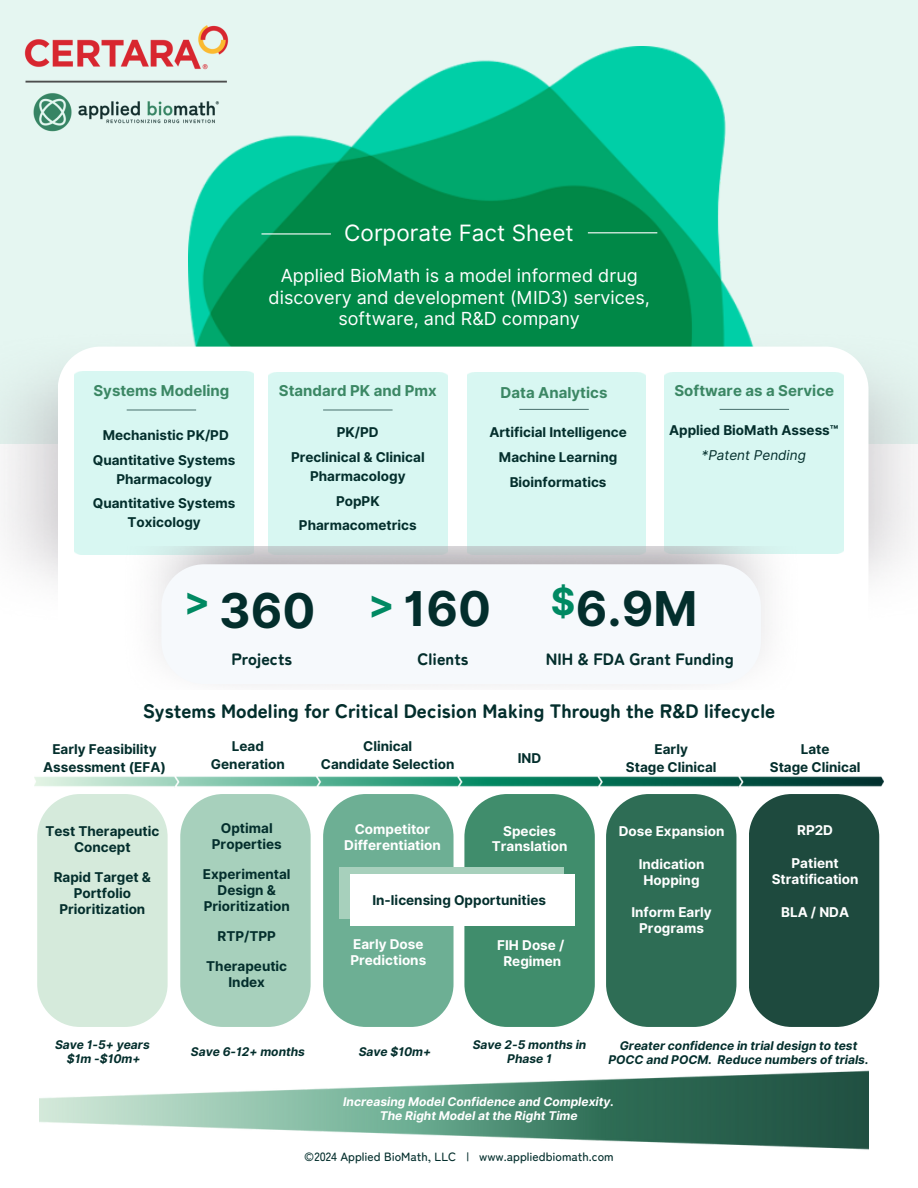
<style>
.page{position:relative;width:918px;height:1188px;background:#fff}
.page>*{position:absolute;margin:0;border:0;box-sizing:border-box;transform-origin:0 0}
.t1{font:700 48px "Inter";color:#032e2c}
.t2{font:700 39px "Inter";color:#008962}
.t3{font:700 37.5px "Inter";color:#008962}
.t4{font:22.5px "Inter";color:#fff}
.t5{font:900 19.5px "Zen Maru Gothic";color:#032e2c}
.t6{font:18px/21.3px "Inter";color:#fff;text-align:center}
.t7{font:900 16.5px "Zen Maru Gothic";color:#032e2c}
.t8{font:700 15px "Inter";color:#3b8764}
.t9{font:700 13.5px/16px "Inter";color:#032e2c;text-align:center}
.t10{font:700 13.5px "Inter";color:#fff}
.t11{font:italic 13.5px "Inter";color:#032e2c}
.t12{font:italic 700 12px/14px "Inter";color:#032e2c;text-align:center}
.t13{font:italic 700 12px "Inter";color:#fff}
.t14{font:500 12px "Zen Maru Gothic";color:#032e2c}
</style>
<div class="page">
<div style="left:0;top:0;width:918px;height:444px;background:#e5f6f1"></div>
<img style="left:3px;top:376px;width:912px;height:205px">
<img style="left:189px;top:47px;width:565px;height:300px">
<div style="left:58px;top:347px;width:810px;height:234px;background:#fff"></div>
<div style="left:665px;top:373px;width:178px;height:181px;background:#d8f7f2"></div>
<div style="left:467px;top:372px;width:179px;height:175px;background:#d8f7f2"></div>
<div style="left:269px;top:372px;width:178px;height:175px;background:#d8f7f2"></div>
<div style="left:75px;top:372px;width:179px;height:182px;background:#d8f7f2"></div>
<hr style="left:127px;top:409px;width:69px;height:2px;background:#032e2c">
<hr style="left:323px;top:409px;width:70px;height:2px;background:#032e2c">
<hr style="left:519px;top:409px;width:70px;height:1px;background:#032e2c">
<hr style="left:720px;top:409px;width:69px;height:1px;background:#032e2c">
<hr style="left:588px;top:232px;width:69px;height:1px;background:#fff">
<hr style="left:261px;top:233px;width:70px;height:2px;background:#fff">
<img style="left:34px;top:776px;width:850px;height:12px">
<div style="left:37px;top:794px;width:131px;height:233px;background:#d5eadb;border-radius:43px"></div>
<div style="left:180px;top:794px;width:131px;height:233px;background:#a7d0bc;border-radius:43px"></div>
<div style="left:323px;top:794px;width:131px;height:233px;background:#6daf94;border-radius:43px"></div>
<div style="left:464px;top:794px;width:131px;height:233px;background:#408d6c;border-radius:43px"></div>
<div style="left:606px;top:794px;width:130px;height:233px;background:#2e6d55;border-radius:43px"></div>
<div style="left:749px;top:794px;width:130px;height:233px;background:#1e4a3e;border-radius:43px"></div>
<div style="left:339px;top:867px;width:225px;height:52px;background:#a7d0bc"></div>
<div style="left:351px;top:874px;width:224px;height:52px;background:#fff"></div>
<img style="left:39px;top:1070px;width:829px;height:80px">
<img style="left:24px;top:25px;width:205px;height:112px">
<img style="left:119px;top:547px;width:684px;height:139px">
<div style="left:161px;top:564px;width:600px;height:120px;background:#f6f9fc"></div>
<h6 class="t4" style="left:344px;top:220px;width:231px">Corporate Fact Sheet</h6>
<p class="t8" style="left:93px;top:382px;width:137px">Systems Modeling</p>
<h6 class="t9" style="left:103px;top:427px;width:128px">Mechanistic PK/PD</h6>
<p class="t9" style="left:93px;top:450px;width:144px;line-height:18.8px">Quantitative Systems<br>Pharmacology</p>
<p class="t9" style="left:93px;top:494px;width:144px;line-height:18.8px">Quantitative Systems<br>Toxicology</p>
<p class="t6" style="left:269px;top:265px;width:383px">Applied BioMath is a model informed drug discovery and development (MID3) services, software, and R&amp;D company</p>
<p class="t8" style="left:279px;top:382px;width:159px">Standard PK and Pmx</p>
<p class="t8" style="left:675px;top:382px;width:161px">Software as a Service</p>
<p class="t9" style="left:669px;top:423px;width:171px">Applied BioMath Assess™</p>
<h6 class="t11" style="left:702px;top:447px;width:106px">*Patent Pending</h6>
<p class="t8" style="left:501px;top:383px;width:108px">Data Analytics</p>
<p class="t9" style="left:489px;top:424px;width:139px">Artificial Intelligence</p>
<p class="t9" style="left:499px;top:449px;width:120px">Machine Learning</p>
<p class="t9" style="left:510px;top:474px;width:98px">Bioinformatics</p>
<h6 class="t9" style="left:337px;top:424px;width:43px">PK/PD</h6>
<p class="t9" style="left:291px;top:448px;width:135px;line-height:18.8px">Preclinical &amp; Clinical<br>Pharmacology</p>
<p class="t9" style="left:336px;top:493px;width:45px">PopPK</p>
<p class="t9" style="left:299px;top:517px;width:119px">Pharmacometrics</p>
<p class="t2" style="left:184px;top:578px;width:28px">&gt;</p>
<p class="t2" style="left:368px;top:580px;width:28px">&gt;</p>
<p class="t3" style="left:551px;top:579px;width:26px">$</p>
<h4 class="t1" style="left:219px;top:582px;width:98px">360</h4>
<p class="t1" style="left:404px;top:580px;width:89px">160</p>
<p class="t1" style="left:576px;top:580px;width:123px">6.9M</p>
<p class="t7" style="left:232px;top:645px;width:62px">Projects</p>
<p class="t7" style="left:418px;top:645px;width:52px">Clients</p>
<p class="t7" style="left:546px;top:645px;width:189px">NIH &amp; FDA Grant Funding</p>
<h2 class="t5" style="left:143px;top:695px;width:634px">Systems Modeling for Critical Decision Making Through the R&amp;D lifecycle</h2>
<h6 class="t9" style="left:52px;top:741px;width:106px">Early Feasibility</h6>
<p class="t9" style="left:43px;top:759px;width:124px">Assessment (EFA)</p>
<p class="t9" style="left:363px;top:738px;width:50px">Clinical</p>
<h1 class="t9" style="left:321px;top:756px;width:135px">Candidate Selection</h1>
<h2 class="t9" style="left:232px;top:738px;width:34px">Lead</h2>
<h6 class="t9" style="left:211px;top:756px;width:76px">Generation</h6>
<p class="t9" style="left:655px;top:741px;width:35px">Early</p>
<p class="t9" style="left:626px;top:759px;width:92px">Stage Clinical</p>
<p class="t9" style="left:801px;top:741px;width:30px">Late</p>
<p class="t9" style="left:770px;top:759px;width:92px">Stage Clinical</p>
<p class="t9" style="left:518px;top:750px;width:25px">IND</p>
<p class="t9" style="left:45px;top:823px;width:115px">Test Therapeutic</p>
<p class="t9" style="left:74px;top:839px;width:58px">Concept</p>
<p class="t9" style="left:54px;top:869px;width:99px">Rapid Target &amp;<br>Portfolio<br>Prioritization</p>
<p class="t12" style="left:55px;top:1037px;width:96px">Save 1-5+ years</p>
<p class="t12" style="left:67px;top:1051px;width:75px">$1m -$10m+</p>
<p class="t9" style="left:212px;top:820px;width:71px">Optimal<br>Properties</p>
<p class="t9" style="left:203px;top:866px;width:89px">Experimental</p>
<p class="t9" style="left:218px;top:882px;width:60px">Design &amp;</p>
<p class="t9" style="left:204px;top:898px;width:88px">Prioritization</p>
<p class="t9" style="left:218px;top:928px;width:60px">RTP/TPP</p>
<p class="t9" style="left:206px;top:958px;width:82px">Therapeutic<br>Index</p>
<p class="t10" style="left:355px;top:821px;width:77px">Competitor</p>
<p class="t10" style="left:344px;top:837px;width:98px">Differentiation</p>
<p class="t10" style="left:503px;top:823px;width:54px">Species</p>
<p class="t10" style="left:492px;top:838px;width:77px">Translation</p>
<p class="t9" style="left:372px;top:892px;width:175px">In-licensing Opportunities</p>
<p class="t10" style="left:353px;top:936px;width:72px">Early Dose</p>
<p class="t10" style="left:350px;top:952px;width:77px">Predictions</p>
<p class="t10" style="left:497px;top:937px;width:69px">FIH Dose /</p>
<p class="t10" style="left:503px;top:953px;width:59px">Regimen</p>
<p class="t10" style="left:619px;top:823px;width:107px">Dose Expansion</p>
<p class="t10" style="left:639px;top:856px;width:67px">Indication</p>
<p class="t10" style="left:644px;top:872px;width:58px">Hopping</p>
<p class="t10" style="left:631px;top:904px;width:82px">Inform Early</p>
<p class="t10" style="left:639px;top:920px;width:66px">Programs</p>
<p class="t10" style="left:797px;top:822px;width:37px">RP2D</p>
<p class="t10" style="left:792px;top:855px;width:49px">Patient</p>
<p class="t10" style="left:772px;top:871px;width:88px">Stratification</p>
<p class="t10" style="left:781px;top:904px;width:70px">BLA / NDA</p>
<p class="t12" style="left:191px;top:1044px;width:116px">Save 6-12+ months</p>
<p class="t12" style="left:359px;top:1044px;width:74px">Save $10m+</p>
<p class="t12" style="left:473px;top:1037px;width:115px">Save 2-5 months in<br>Phase 1</p>
<p class="t12" style="left:608px;top:1039px;width:262px">Greater confidence in trial design to test<br>POCC and POCM. Reduce numbers of trials.</p>
<p class="t13" style="left:343px;top:1095px;width:272px">Increasing Model Confidence and Complexity.</p>
<p class="t13" style="left:380px;top:1109px;width:200px">The Right Model at the Right Time</p>
<p class="t14" style="left:304px;top:1147px;width:311px">©2024 Applied BioMath, LLC | www.appliedbiomath.com</p>
</div>
